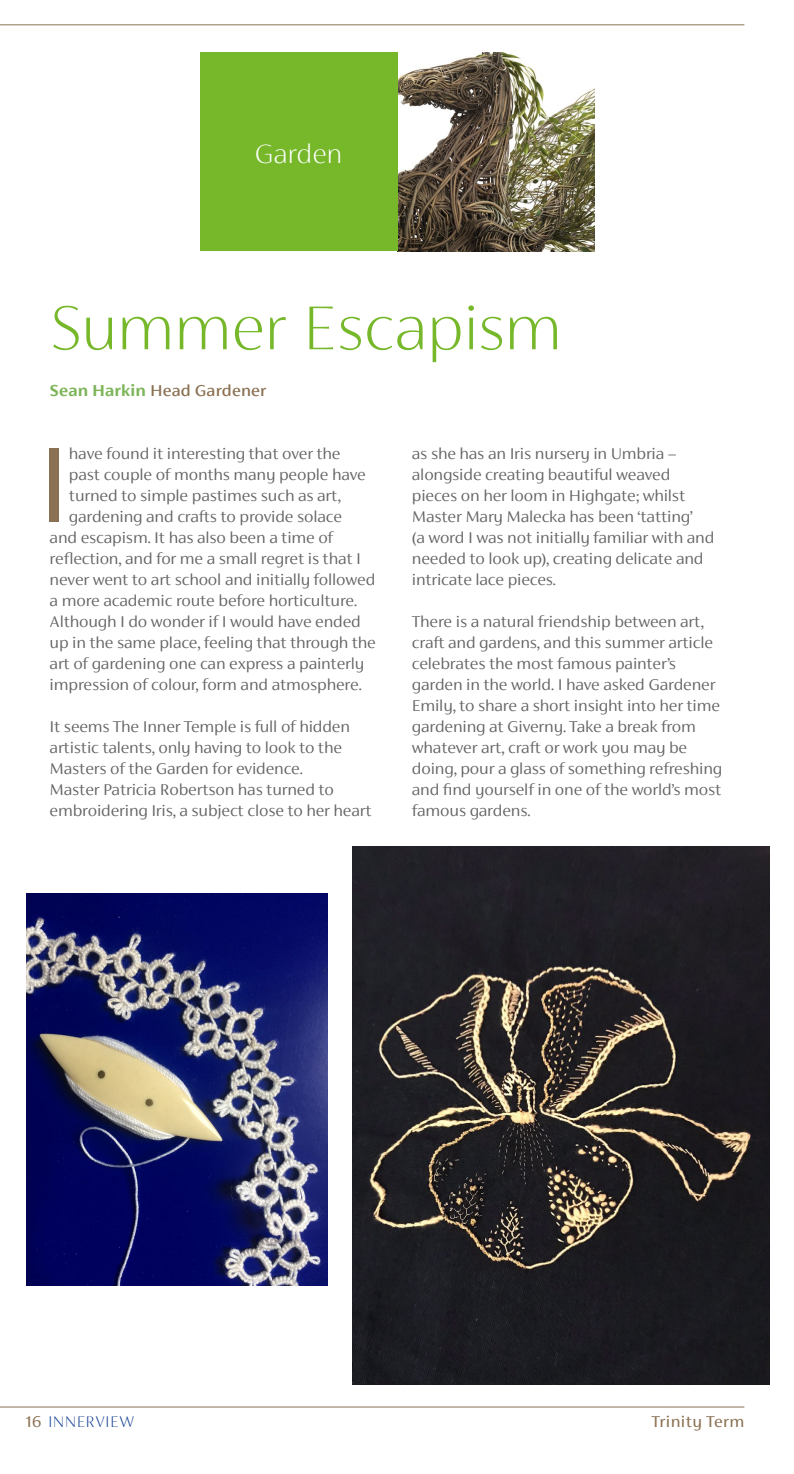
<style>
.page{position:relative;width:794px;height:1474px;background:#fff}
.page>*{position:absolute;margin:0;border:0;box-sizing:border-box;transform-origin:0 0}
.Text_9_12_light_inde{font:300 120.05px "FS Siena";color:#8b7153}
.t1{font:100 70px "FS Siena";letter-spacing:-.015em;color:#76b82a}
.t2{font:100 29.93px "FS Siena";letter-spacing:-.01em;color:#fff}
.Text_9_12_light_inde-2{font:300 17.5px/21px "FS Siena";letter-spacing:-.01em;color:#646363}
.NiN_8_5text{font:500 17.5px "FS Siena";letter-spacing:.01em;color:#8b7153}
.t3{font:100 17.5px "FS Siena";letter-spacing:.02em;color:#164194}
.t4{font:17.5px "FS Siena";letter-spacing:.02em;color:#8b7153}
.s1{font-weight:700;color:#7db559}
.s2{font-weight:400;color:#8b7153}
</style>
<div class="page">
<hr style="left:0;top:1406px;width:744px;height:1px;background:#8b7153">
<hr style="left:0;top:24px;width:744px;height:1px;background:#8b7153">
<img style="left:397px;top:52px;width:197px;height:199px">
<div style="left:200px;top:52px;width:197px;height:199px;background:#76b82a"></div>
<img style="left:26px;top:893px;width:301px;height:392px">
<img style="left:353px;top:846px;width:416px;height:538px">
<p class="t2" style="left:254px;top:138px;width:90px">Garden</p>
<p class="t1" style="left:50px;top:291px;width:514px">Summer Escapism</p>
<p class="NiN_8_5text" style="left:50px;top:381px;width:218px"><span class="s1">Sean Harkin</span> Head Gardener</p>
<p class="Text_9_12_light_inde" style="left:37px;top:421px;width:34px">I</p>
<p class="Text_9_12_light_inde-2" style="left:69px;top:442px;width:273px">have found it interesting that over the</p>
<p class="Text_9_12_light_inde-2" style="left:69px;top:463px;width:298px">past couple of months many people have</p>
<p class="Text_9_12_light_inde-2" style="left:69px;top:484px;width:273px">turned to simple pastimes such as art,</p>
<p class="Text_9_12_light_inde-2" style="left:69px;top:505px;width:275px">gardening and crafts to provide solace</p>
<p class="Text_9_12_light_inde-2" style="left:50px;top:526px;width:285px">and escapism. It has also been a time of</p>
<p class="Text_9_12_light_inde-2" style="left:50px;top:547px;width:313px">reflection, and for me a small regret is that I</p>
<p class="Text_9_12_light_inde-2" style="left:50px;top:568px;width:327px">never went to art school and initially followed</p>
<p class="Text_9_12_light_inde-2" style="left:50px;top:589px;width:309px">a more academic route before horticulture.</p>
<p class="Text_9_12_light_inde-2" style="left:50px;top:610px;width:313px">Although I do wonder if I would have ended</p>
<p class="Text_9_12_light_inde-2" style="left:50px;top:631px;width:328px">up in the same place, feeling that through the</p>
<p class="Text_9_12_light_inde-2" style="left:50px;top:652px;width:316px">art of gardening one can express a painterly</p>
<p class="Text_9_12_light_inde-2" style="left:50px;top:673px;width:314px">impression of colour, form and atmosphere.</p>
<p class="Text_9_12_light_inde-2" style="left:50px;top:715px;width:323px">It seems The Inner Temple is full of hidden artistic talents, only having to look to the Masters of the Garden for evidence.<br>Master Patricia Robertson has turned to embroidering Iris, a subject close to her heart</p>
<p class="Text_9_12_light_inde-2" style="left:412px;top:442px;width:304px">as she has an Iris nursery in Umbria – alongside creating beautiful weaved pieces on her loom in Highgate; whilst Master Mary Malecka has been ‘tatting’<br>(a word I was not initially familiar with and needed to look up), creating delicate and intricate lace pieces.</p>
<p class="Text_9_12_light_inde-2" style="left:412px;top:610px;width:312px">There is a natural friendship between art, craft and gardens, and this summer article celebrates the most famous painter’s garden in the world. I have asked Gardener Emily, to share a short insight into her time gardening at Giverny. Take a break from whatever art, craft or work you may be doing, pour a glass of something refreshing and find yourself in one of the world’s most famous gardens.</p>
<p class="t3" style="left:25px;top:1412px;width:110px"><span class="s2">16</span> INNERVIEW</p>
<p class="t4" style="left:651px;top:1412px;width:94px">Trinity Term</p>
</div>
